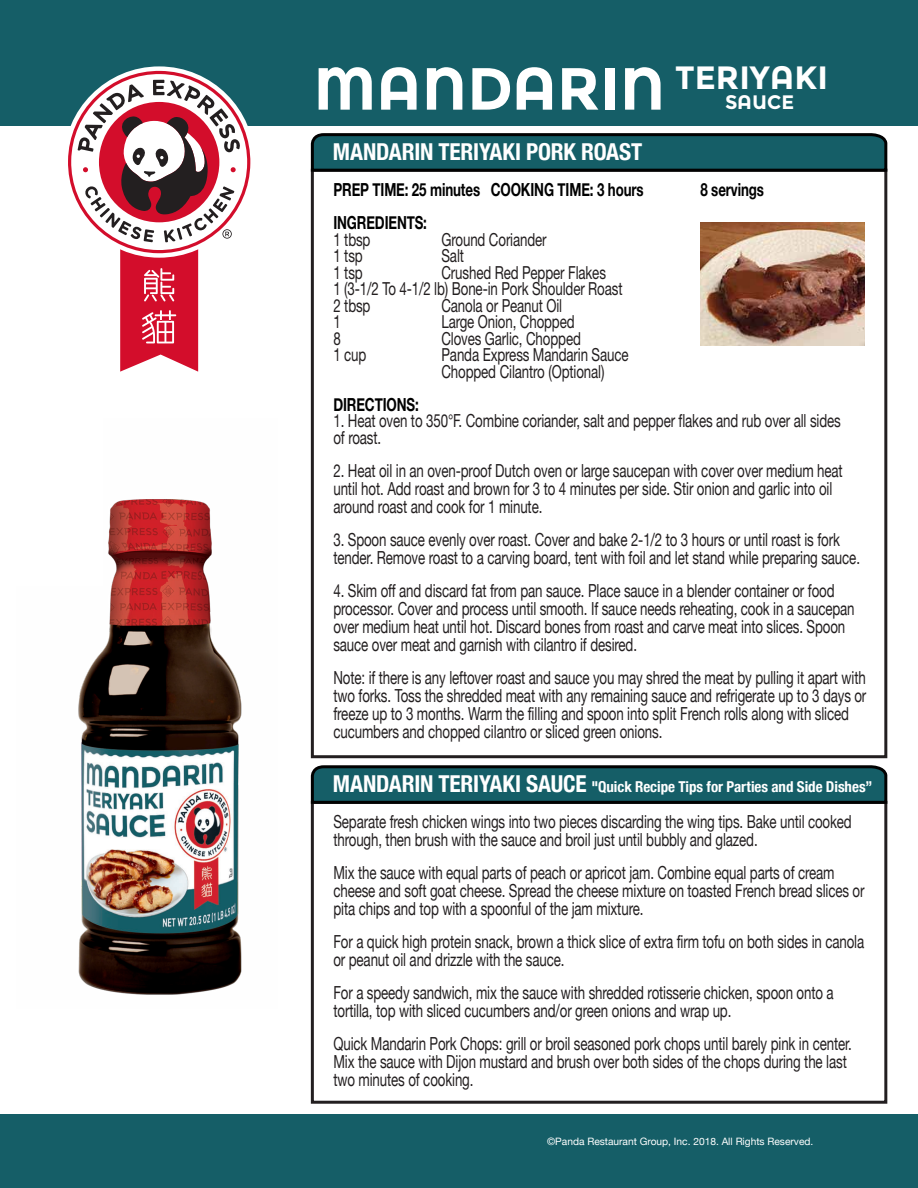
<style>
.page{position:relative;width:918px;height:1188px;background:#fff}
.page>*{position:absolute;margin:0;border:0;box-sizing:border-box;transform-origin:0 0}
.t1{font:700 59.4px "Montserrat Alternates";color:#fff}
.t2{font:700 condensed 23.25px "Helvetica Neue";letter-spacing:-.01em;color:#fff}
.t3{font:700 19.5px "Montserrat Alternates";color:#fff}
.t4{font:18px/18px "Helvetica Neue";letter-spacing:-.01em;color:#231f20;scale:.74 1}
.t5{font:18px/16.5px "Helvetica Neue";letter-spacing:-.01em;color:#231f20;scale:.74 1}
.t6{font:700 18px "Helvetica Neue";letter-spacing:-.01em;color:#010101;scale:.74 1}
.t7{font:700 condensed 15px "Helvetica Neue";letter-spacing:-.005em;color:#fff}
.t8{font:10.2px "Helvetica Neue";color:#fff}
.s1{font-family:"Montserrat"}
.s2{font-size:23.25px}
</style>
<div class="page">
<div style="left:0;top:1115px;width:918px;height:73px;background:#155e67"></div>
<div style="left:0;top:0;width:918px;height:126px;background:#155e67"></div>
<img style="left:700px;top:223px;width:164px;height:123px">
<svg style="left:310px;top:133px;width:578px;height:40px;background:#1a545b"></svg>
<div style="left:311px;top:801px;width:576px;height:303px;border:3px solid #231f20"></div>
<svg style="left:389px;top:765px;width:499px;height:40px;background:#1a555c"></svg>
<svg style="left:68px;top:71px;width:183px;height:301px"></svg>
<img style="left:78px;top:419px;width:311px;height:673px">
<h1 class="t1" style="left:314px;top:53px;width:516px">MANDAR<span class="s1">I</span>N <sup>TE</sup><sup>R</sup><sup>IY</sup><sup>AK</sup><sup>I</sup></h1>
<p class="t3" style="left:725px;top:91px;width:71px">SAUC<span class="s1">E</span></p>
<p class="t2" style="left:333px;top:132px;width:311px">MANDARIN TERIYAKI PORK ROAST</p>
<p class="t6" style="left:333px;top:176px;width:421px">PREP TIME: 25 minutes COOKING TIME: 3 hours</p>
<p class="t6" style="left:700px;top:176px;width:87px">8 servings</p>
<p class="t6" style="left:333px;top:209px;width:128px">INGREDIENTS:</p>
<p class="t5" style="left:333px;top:231px;width:52px">1 tbsp</p>
<p class="t5" style="left:441px;top:231px;width:144px">Ground Coriander</p>
<p class="t5" style="left:333px;top:247px;width:41px">1 tsp</p>
<p class="t5" style="left:441px;top:247px;width:32px">Salt</p>
<p class="t5" style="left:333px;top:264px;width:41px">1 tsp</p>
<p class="t5" style="left:333px;top:264px;width:392px;text-indent:108px">Crushed Red Pepper Flakes<br>1 (3-1/2 To 4-1/2 lb) Bone-in Pork Shoulder Roast<br>2 tbsp</p>
<p class="t5" style="left:441px;top:297px;width:165px">Canola or Peanut Oil</p>
<p class="t5" style="left:333px;top:313px;width:12px">1</p>
<p class="t5" style="left:441px;top:313px;width:182px">Large Onion, Chopped</p>
<p class="t5" style="left:333px;top:330px;width:12px">8</p>
<p class="t5" style="left:441px;top:330px;width:190px">Cloves Garlic, Chopped</p>
<p class="t5" style="left:333px;top:346px;width:46px">1 cup</p>
<p class="t5" style="left:441px;top:346px;width:254px">Panda Express Mandarin Sauce<br>Chopped Cilantro (Optional)</p>
<p class="t6" style="left:333px;top:390px;width:117px">DIRECTIONS:</p>
<p class="t4" style="left:333px;top:413px;width:687px;line-height:16.5px">1. Heat oven to 350°F. Combine coriander, salt and pepper flakes and rub over all sides of roast.</p>
<p class="t4" style="left:333px;top:462px;width:690px">2. Heat oil in an oven-proof Dutch oven or large saucepan with cover over medium heat until hot. Add roast and brown for 3 to 4 minutes per side. Stir onion and garlic into oil around roast and cook for 1 minute.</p>
<p class="t4" style="left:333px;top:531px;width:713px">3. Spoon sauce evenly over roast. Cover and bake 2-1/2 to 3 hours or until roast is fork tender. Remove roast to a carving board, tent with foil and let stand while preparing sauce.</p>
<p class="t4" style="left:333px;top:582px;width:706px">4. Skim off and discard fat from pan sauce. Place sauce in a blender container or food processor. Cover and process until smooth. If sauce needs reheating, cook in a saucepan over medium heat until hot. Discard bones from roast and carve meat into slices. Spoon sauce over meat and garnish with cilantro if desired.</p>
<p class="t4" style="left:333px;top:669px;width:722px">Note: if there is any leftover roast and sauce you may shred the meat by pulling it apart with two forks. Toss the shredded meat with any remaining sauce and refrigerate up to 3 days or freeze up to 3 months. Warm the filling and spoon into split French rolls along with sliced cucumbers and chopped cilantro or sliced green onions.</p>
<p class="t7" style="left:333px;top:774px;width:541px"><span class="s2">MANDARIN TERIYAKI SAUCE</span> "Quick Recipe Tips for Parties and Side Dishes”</p>
<p class="t4" style="left:333px;top:814px;width:702px">Separate fresh chicken wings into two pieces discarding the wing tips. Bake until cooked through, then brush with the sauce and broil just until bubbly and glazed.</p>
<p class="t4" style="left:333px;top:865px;width:719px">Mix the sauce with equal parts of peach or apricot jam. Combine equal parts of cream cheese and soft goat cheese. Spread the cheese mixture on toasted French bread slices or pita chips and top with a spoonful of the jam mixture.</p>
<p class="t4" style="left:333px;top:934px;width:719px">For a quick high protein snack, brown a thick slice of extra firm tofu on both sides in canola or peanut oil and drizzle with the sauce.</p>
<p class="t4" style="left:333px;top:985px;width:678px">For a speedy sandwich, mix the sauce with shredded rotisserie chicken, spoon onto a tortilla, top with sliced cucumbers and/or green onions and wrap up.</p>
<p class="t4" style="left:333px;top:1036px;width:702px">Quick Mandarin Pork Chops: grill or broil seasoned pork chops until barely pink in center.<br>Mix the sauce with Dijon mustard and brush over both sides of the chops during the last two minutes of cooking.</p>
<p class="t8" style="left:547px;top:1134px;width:268px">©Panda Restaurant Group, Inc. 2018. All Rights Reserved.</p>
</div>
